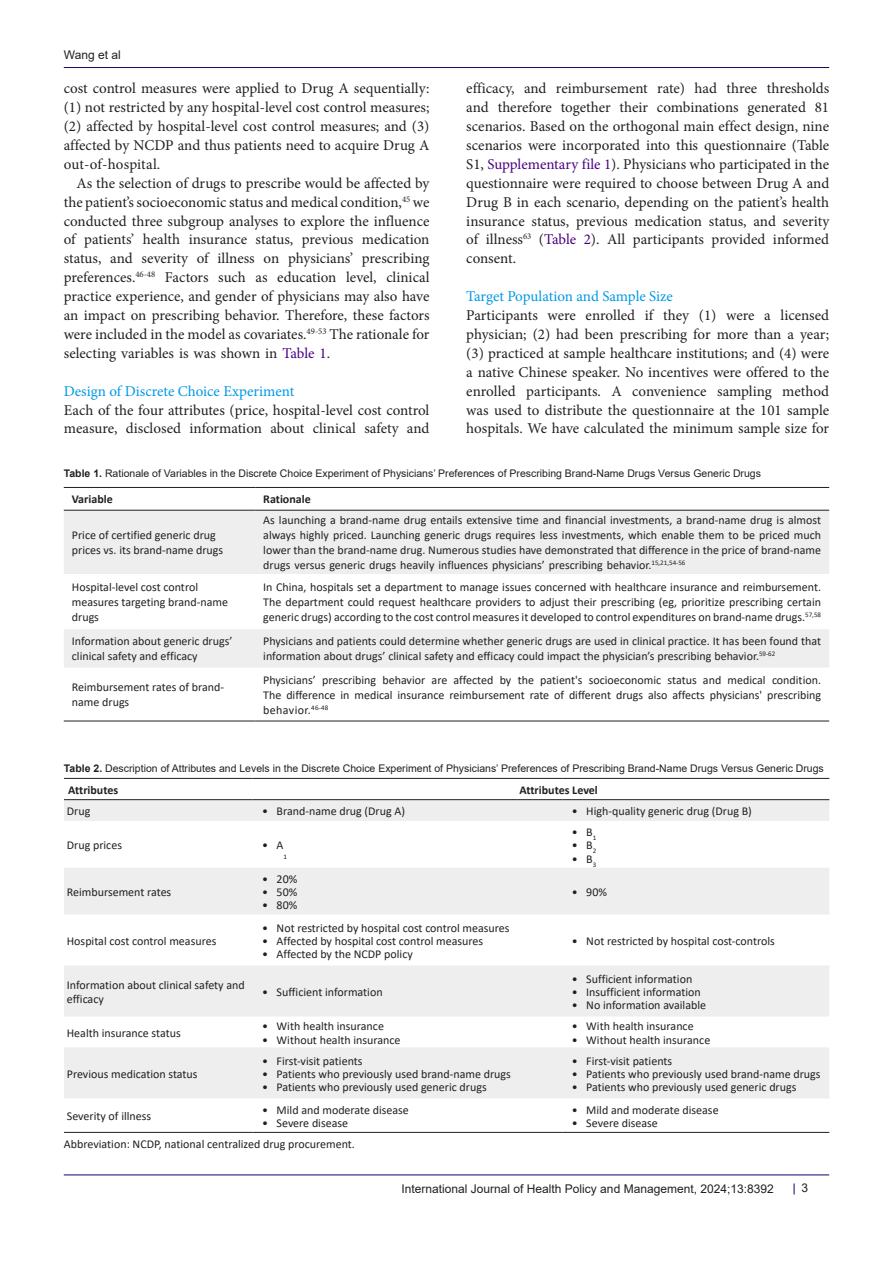
<style>
.page{position:relative;width:893px;height:1263px;background:#fff}
.page>*{position:absolute;margin:0;border:0;box-sizing:border-box;transform-origin:0 0}
.t1{font:15px/18.9px "Minion Pro";color:#231f20;text-align:justify}
.heading_2{font:15px "Minion Pro";color:#0099e5}
.t2{font:12px/15px "Calibri";color:#231f20}
.t3{font:12px "Arial";color:#231f20}
.t4{font:700 12px "Calibri";color:#231f20}
.heading_2-2{font:10.5px "Arial";color:#231f20}
.t5{font:7.05px "Calibri";color:#231f20}
.s1{color:#4b0082}
.s2{font-weight:700}
</style>
<div class="page">
<hr style="left:64px;top:67px;width:765px;height:1px;background:#190066">
<hr style="left:64px;top:1175px;width:765px;height:1px;background:#190066">
<svg style="left:64px;top:511px;width:765px;height:156px;fill:#eee"></svg>
<hr style="left:64px;top:487px;width:191px;height:1px;background:#231f20">
<hr style="left:255px;top:487px;width:574px;height:1px;background:#231f20">
<hr style="left:64px;top:510px;width:191px;height:1px;background:#231f20">
<hr style="left:255px;top:510px;width:574px;height:1px;background:#231f20">
<hr style="left:64px;top:721px;width:191px;height:1px;background:#231f20">
<hr style="left:255px;top:721px;width:574px;height:1px;background:#231f20">
<svg style="left:64px;top:800px;width:765px;height:298px;fill:#eee"></svg>
<hr style="left:64px;top:778px;width:188px;height:1px;background:#231f20">
<hr style="left:252px;top:778px;width:310px;height:1px;background:#231f20">
<hr style="left:562px;top:778px;width:267px;height:1px;background:#231f20">
<hr style="left:64px;top:799px;width:188px;height:1px;background:#231f20">
<hr style="left:252px;top:799px;width:310px;height:1px;background:#231f20">
<hr style="left:562px;top:799px;width:267px;height:1px;background:#231f20">
<hr style="left:64px;top:1132px;width:188px;height:1px;background:#231f20">
<hr style="left:252px;top:1132px;width:310px;height:1px;background:#231f20">
<hr style="left:562px;top:1132px;width:267px;height:1px;background:#231f20">
<p class="t3" style="left:64px;top:46px;width:58px">Wang et al</p>
<p class="t1" style="left:64px;top:79px;width:367px">cost control measures were applied to Drug A sequentially: (1) not restricted by any hospital-level cost control measures; (2) affected by hospital-level cost control measures; and (3) affected by NCDP and thus patients need to acquire Drug A out-of-hospital.</p>
<p class="t1" style="left:64px;top:174px;width:367px;text-indent:13px">As the selection of drugs to prescribe would be affected by the patient’s socioeconomic status and medical condition,<sup>45</sup> we conducted three subgroup analyses to explore the influence of patients’ health insurance status, previous medication status, and severity of illness on physicians’ prescribing preferences.<sup>46-48</sup> Factors such as education level, clinical practice experience, and gender of physicians may also have an impact on prescribing behavior. Therefore, these factors were included in the model as covariates.<sup>49-53</sup> The rationale for selecting variables is was shown in <span class="s1">Table 1</span>.</p>
<p class="heading_2" style="left:64px;top:381px;width:232px">Design of Discrete Choice Experiment</p>
<p class="t1" style="left:64px;top:400px;width:367px">Each of the four attributes (price, hospital-level cost control measure, disclosed information about clinical safety and</p>
<p class="t1" style="left:466px;top:79px;width:364px">efficacy, and reimbursement rate) had three thresholds and therefore together their combinations generated 81 scenarios. Based on the orthogonal main effect design, nine scenarios were incorporated into this questionnaire (Table S1, <span class="s1">Supplementary file 1</span>). Physicians who participated in the questionnaire were required to choose between Drug A and Drug B in each scenario, depending on the patient’s health insurance status, previous medication status, and severity of illness<sup>63</sup> (<span class="s1">Table 2</span>). All participants provided informed consent.</p>
<p class="heading_2" style="left:466px;top:286px;width:208px">Target Population and Sample Size</p>
<p class="t1" style="left:466px;top:306px;width:364px">Participants were enrolled if they (1) were a licensed physician; (2) had been prescribing for more than a year; (3) practiced at sample healthcare institutions; and (4) were a native Chinese speaker. No incentives were offered to the enrolled participants. A convenience sampling method was used to distribute the questionnaire at the 101 sample hospitals. We have calculated the minimum sample size for</p>
<p class="heading_2-2" style="left:64px;top:466px;width:699px"><span class="s2">Table 1.</span> Rationale of Variables in the Discrete Choice Experiment of Physicians’ Preferences of Prescribing Brand-Name Drugs Versus Generic Drugs</p>
<p class="t4" style="left:72px;top:491px;width:42px">Variable</p>
<p class="t4" style="left:263px;top:491px;width:49px">Rationale</p>
<p class="t2" style="left:72px;top:527px;width:153px">Price of certified generic drug prices vs. its brand-name drugs</p>
<p class="t2" style="left:263px;top:512px;width:559px;text-align:justify">As launching a brand-name drug entails extensive time and financial investments, a brand-name drug is almost always highly priced. Launching generic drugs requires less investments, which enable them to be priced much lower than the brand-name drug. Numerous studies have demonstrated that difference in the price of brand-name drugs versus generic drugs heavily influences physicians’ prescribing behavior.<sup>15,21,54-56</sup></p>
<p class="t2" style="left:72px;top:579px;width:158px">Hospital-level cost control measures targeting brand-name drugs</p>
<p class="t2" style="left:263px;top:579px;width:559px;text-align:justify">In China, hospitals set a department to manage issues concerned with healthcare insurance and reimbursement.<br>The department could request healthcare providers to adjust their prescribing (eg, prioritize prescribing certain generic drugs) according to the cost control measures it developed to control expenditures on brand-name drugs.<sup>57,58</sup></p>
<p class="t2" style="left:72px;top:634px;width:162px">Information about generic drugs’ clinical safety and efficacy</p>
<p class="t2" style="left:263px;top:634px;width:559px">Physicians and patients could determine whether generic drugs are used in clinical practice. It has been found that information about drugs’ clinical safety and efficacy could impact the physician’s prescribing behavior.<sup>59-62</sup></p>
<p class="t2" style="left:72px;top:679px;width:154px">Reimbursement rates of brand&shy;name drugs</p>
<p class="t2" style="left:263px;top:672px;width:559px;text-align:justify">Physicians’ prescribing behavior are affected by the patient's socioeconomic status and medical condition.<br>The difference in medical insurance reimbursement rate of different drugs also affects physicians' prescribing behavior.<sup>46-48</sup></p>
<p class="heading_2-2" style="left:64px;top:761px;width:761px"><span class="s2">Table 2.</span> Description of Attributes and Levels in the Discrete Choice Experiment of Physicians’ Preferences of Prescribing Brand-Name Drugs Versus Generic Drugs</p>
<p class="t4" style="left:68px;top:781px;width:52px">Attributes</p>
<p class="t4" style="left:520px;top:781px;width:80px">Attributes Level</p>
<p class="t2" style="left:67px;top:803px;width:25px">Drug</p>
<p class="t2" style="left:262px;top:803px;width:144px">• Brand-name drug (Drug A)</p>
<p class="t2" style="left:572px;top:803px;width:182px">• High-quality generic drug (Drug B)</p>
<p class="t2" style="left:67px;top:837px;width:57px">Drug prices</p>
<p class="t2" style="left:262px;top:837px;width:23px">• A</p>
<p class="t5" style="left:284px;top:852px;width:5px">1</p>
<p class="t2" style="left:572px;top:824px;width:26px">• B<sub>1</sub></p>
<p class="t2" style="left:572px;top:837px;width:26px">• B<sub>2</sub></p>
<p class="t2" style="left:572px;top:851px;width:26px">• B<sub>3</sub></p>
<p class="t2" style="left:67px;top:884px;width:106px">Reimbursement rates</p>
<p class="t2" style="left:67px;top:933px;width:151px">Hospital cost control measures</p>
<p class="t2" style="left:262px;top:871px;width:37px">• 20%</p>
<p class="t2" style="left:262px;top:884px;width:37px">• 50%</p>
<p class="t2" style="left:262px;top:897px;width:37px">• 80%</p>
<p class="t2" style="left:262px;top:920px;width:249px">• Not restricted by hospital cost control measures</p>
<p class="t2" style="left:262px;top:933px;width:223px">• Affected by hospital cost control measures</p>
<p class="t2" style="left:262px;top:946px;width:152px">• Affected by the NCDP policy</p>
<p class="t2" style="left:67px;top:978px;width:179px;line-height:13.2px">Information about clinical safety and efficacy</p>
<p class="t2" style="left:262px;top:984px;width:122px">• Sufficient information</p>
<p class="t2" style="left:67px;top:1025px;width:115px">Health insurance status</p>
<p class="t2" style="left:67px;top:1066px;width:132px">Previous medication status</p>
<p class="t2" style="left:67px;top:1108px;width:86px">Severity of illness</p>
<p class="t2" style="left:262px;top:1019px;width:123px">• With health insurance</p>
<p class="t2" style="left:262px;top:1032px;width:140px">• Without health insurance</p>
<p class="t2" style="left:262px;top:1053px;width:102px">• First-visit patients</p>
<p class="t2" style="left:262px;top:1066px;width:250px">• Patients who previously used brand-name drugs</p>
<p class="t2" style="left:262px;top:1079px;width:226px">• Patients who previously used generic drugs</p>
<p class="t2" style="left:262px;top:1102px;width:148px">• Mild and moderate disease</p>
<p class="t2" style="left:262px;top:1115px;width:88px">• Severe disease</p>
<p class="t2" style="left:64px;top:1137px;width:292px">Abbreviation: NCDP, national centralized drug procurement.</p>
<p class="t2" style="left:572px;top:884px;width:37px">• 90%</p>
<p class="t2" style="left:572px;top:933px;width:205px">• Not restricted by hospital cost-controls</p>
<p class="t2" style="left:572px;top:971px;width:122px">• Sufficient information</p>
<p class="t2" style="left:572px;top:984px;width:131px">• Insufficient information</p>
<p class="t2" style="left:572px;top:997px;width:136px">• No information available</p>
<p class="t2" style="left:572px;top:1019px;width:123px">• With health insurance</p>
<p class="t2" style="left:572px;top:1032px;width:140px">• Without health insurance</p>
<p class="t2" style="left:572px;top:1053px;width:102px">• First-visit patients</p>
<p class="t2" style="left:572px;top:1066px;width:250px">• Patients who previously used brand-name drugs</p>
<p class="t2" style="left:572px;top:1079px;width:226px">• Patients who previously used generic drugs</p>
<p class="t2" style="left:572px;top:1102px;width:148px">• Mild and moderate disease</p>
<p class="t2" style="left:572px;top:1115px;width:88px">• Severe disease</p>
<p class="t3" style="left:402px;top:1180px;width:374px">International Journal of Health Policy and Management, 2024;13:8392</p>
<p class="t3" style="left:801px;top:1180px;width:8px">3</p>
</div>
